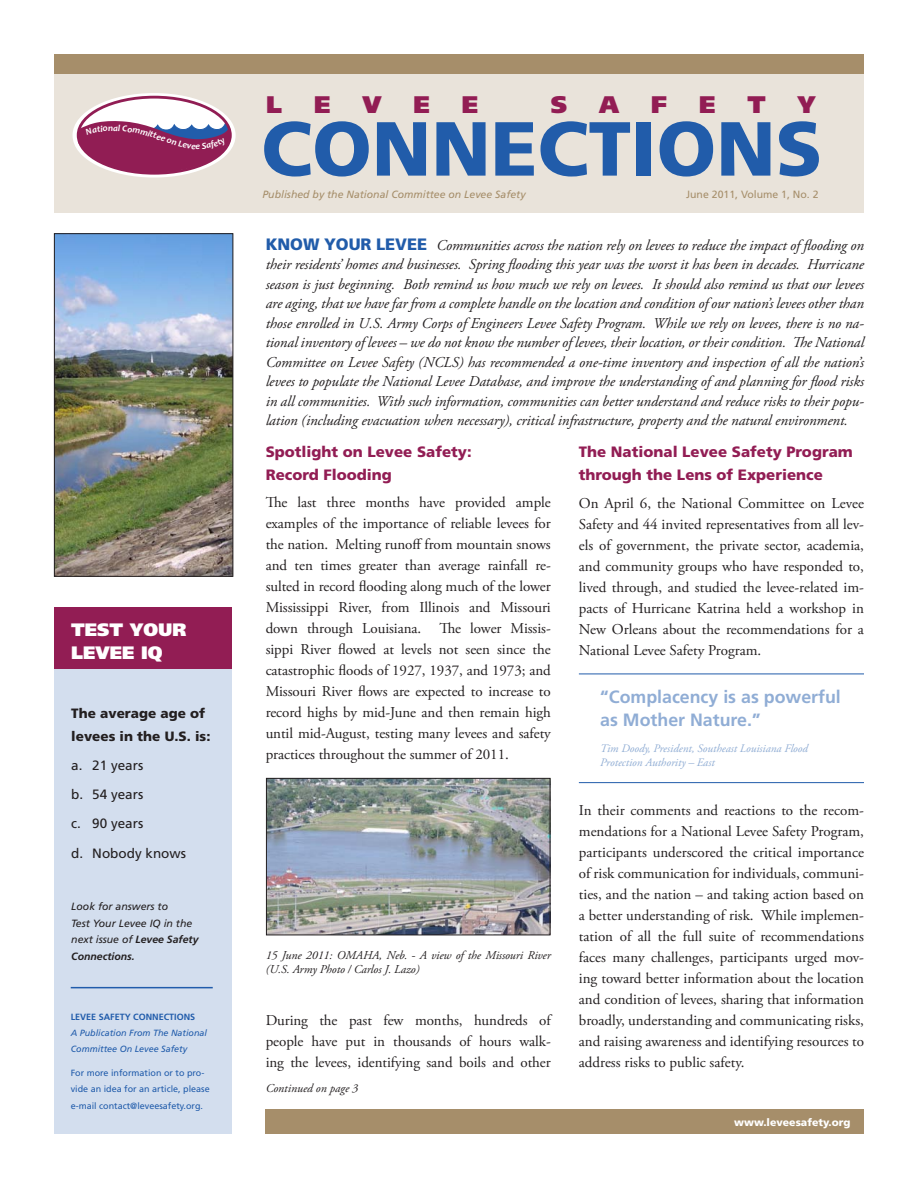
<style>
.page{position:relative;width:918px;height:1188px;background:#fff}
.page>*{position:absolute;margin:0;border:0;box-sizing:border-box;transform-origin:0 0}
.t1{font:900 76.5px "Frutiger";color:#215caa}
.t2{font:900 24px "Frutiger";color:#921d54}
.t3{font:900 18px/22.5px "Frutiger";color:#fff}
.sidebar{font:700 17.7px/22.8px "Frutiger";color:#90add5}
.text{font:15px/21px "Adobe Garamond Pro";letter-spacing:-.005em;color:#231f20;text-align:justify}
.t4{font:italic 15px/19.5px "Adobe Garamond Pro";letter-spacing:-.005em;color:#231f20;text-align:justify}
.sidebar-2{font:15px/21px "Adobe Garamond Pro";color:#231f20;text-align:justify}
.subheads{font:900 15px/22.5px "Frutiger";color:#921d54}
.t5{font:13.5px "Frutiger";color:#231f20}
.t6{font:900 13.5px/22.5px "Frutiger";color:#231f20}
.text-2{font:italic 12px/13.5px "Adobe Garamond Pro";letter-spacing:-.005em;color:#231f20}
.sidebar-3{font:italic 11.4px/14px "Adobe Garamond Pro";color:#90add4}
.t7{font:italic 10.5px/16.5px "Frutiger";color:#231f20}
.t8{font:italic 10.5px "Frutiger";color:#a68e6a}
.t9{font:10.5px "Frutiger";color:#a68e6a}
.t10{font:900 10.5px "Frutiger";color:#fff}
.t11{font:italic 700 9.15px "Candara";color:#fff}
.subheads-2{font:9px/16.5px "Frutiger";color:#215cab}
.subheads-3{font:italic 9px/16.5px "Frutiger";color:#215cab}
.s1{font-weight:700}
.s2{font-weight:700;font-style:normal}
.s3{font-family:"Frutiger";font-weight:900;font-style:normal;font-size:16.5px;color:#215caa}
</style>
<div class="page">
<div style="left:54px;top:608px;width:177px;height:526px;background:#d3deee"></div>
<div style="left:54px;top:72px;width:810px;height:141px;background:#e9e3da"></div>
<div style="left:54px;top:54px;width:810px;height:19px;background:#a68e6a"></div>
<div style="left:266px;top:1109px;width:598px;height:25px;background:#a68e6a"></div>
<svg style="left:74px;top:95px;width:160px;height:81px"></svg>
<div style="left:73px;top:93px;width:163px;height:85px;border:3px solid #fff;border-radius:50%"></div>
<div style="left:78px;top:97px;width:152px;height:76px;background:#fff;border-radius:50%"></div>
<div style="left:77px;top:96px;width:155px;height:79px;border:3px solid #911d54;border-radius:50%"></div>
<hr style="left:71px;top:987px;width:142px;height:1px;background:#215cab">
<div style="left:54px;top:608px;width:177px;height:61px;background:#921d54"></div>
<img style="left:268px;top:780px;width:280px;height:153px">
<div style="left:266px;top:778px;width:284px;height:157px;border:1px solid #231f20"></div>
<img style="left:56px;top:235px;width:175px;height:340px">
<div style="left:54px;top:233px;width:179px;height:344px;border:1px solid #231f20"></div>
<hr style="left:579px;top:674px;width:285px;height:1px;background:#215caa">
<hr style="left:579px;top:782px;width:285px;height:1px;background:#215caa">
<svg style="left:78px;top:120px;width:153px;height:53px"></svg>
<p class="t11" style="left:196px;top:140px;width:6px">e</p>
<p class="t3" style="left:71px;top:618px;width:117px">TEST YOUR<br>LEVEE IQ</p>
<p class="t6" style="left:71px;top:702px;width:141px">The average age of levees in the U.S. is:</p>
<p class="t5" style="left:71px;top:757px;width:74px">a. 21 years</p>
<p class="t5" style="left:71px;top:787px;width:74px">b. 54 years</p>
<p class="t5" style="left:71px;top:816px;width:74px">c. 90 years</p>
<p class="t5" style="left:71px;top:845px;width:116px">d. Nobody knows</p>
<p class="t7" style="left:71px;top:898px;width:129px">Look for answers to<br>Test Your Levee IQ in the next issue of <span class="s1">Levee Safety<br>Connections.</span></p>
<p class="subheads-3" style="left:71px;top:1008px;width:138px"><span class="s2">LEVEE SAFETY CONNECTIONS<br></span>A Publication From The National<br>Committee On Levee Safety</p>
<p class="subheads-2" style="left:71px;top:1064px;width:141px">For more information or to pro&shy;vide an idea for an article, please e-mail contact@leveesafety.org.</p>
<p class="t2" style="left:266px;top:90px;width:18px">L</p>
<p class="t2" style="left:314px;top:90px;width:18px">E</p>
<p class="t2" style="left:362px;top:90px;width:21px">V</p>
<p class="t2" style="left:413px;top:90px;width:18px">E</p>
<p class="t2" style="left:462px;top:90px;width:18px">E</p>
<p class="t2" style="left:551px;top:90px;width:18px">S</p>
<p class="t2" style="left:599px;top:90px;width:21px">A</p>
<p class="t2" style="left:651px;top:90px;width:18px">F</p>
<p class="t2" style="left:699px;top:90px;width:18px">E</p>
<p class="t2" style="left:747px;top:90px;width:20px">T</p>
<p class="t2" style="left:798px;top:90px;width:20px">Y</p>
<p class="t1" style="left:261px;top:103px;width:563px">CONNECTIONS</p>
<p class="t8" style="left:262px;top:188px;width:265px">Published by the National Committee on Levee Safety</p>
<p class="t9" style="left:686px;top:188px;width:134px">June 2011, Volume 1, No. 2</p>
<p class="t4" style="left:266px;top:236px;width:600px"><span class="s3">KNOW YOUR LEVEE</span> Communities across the nation rely on levees to reduce the impact of flooding on their residents’ homes and businesses. Spring flooding this year was the worst it has been in decades. Hurricane season is just beginning. Both remind us how much we rely on levees. It should also remind us that our levees are aging, that we have far from a complete handle on the location and condition of our nation’s levees other than those enrolled in U.S. Army Corps of Engineers Levee Safety Program. While we rely on levees, there is no na&shy;tional inventory of levees – we do not know the number of levees, their location, or their condition. The National Committee on Levee Safety (NCLS) has recommended a one-time inventory and inspection of all the nation’s levees to populate the National Levee Database, and improve the understanding of and planning for flood risks in all communities. With such information, communities can better understand and reduce risks to their popu&shy;lation (including evacuation when necessary), critical infrastructure, property and the natural environment.</p>
<p class="subheads" style="left:266px;top:440px;width:207px">Spotlight on Levee Safety:<br>Record Flooding</p>
<p class="text" style="left:266px;top:493px;width:287px">The last three months have provided ample examples of the importance of reliable levees for the nation. Melting runoff from mountain snows and ten times greater than average rainfall re&shy;sulted in record flooding along much of the lower Mississippi River, from Illinois and Missouri down through Louisiana. The lower Missis&shy;sippi River flowed at levels not seen since the catastrophic floods of 1927, 1937, and 1973; and Missouri River flows are expected to increase to record highs by mid-June and then remain high until mid-August, testing many levees and safety practices throughout the summer of 2011.</p>
<p class="text-2" style="left:266px;top:949px;width:287px">15 June 2011: OMAHA, Neb. - A view of the Missouri River (U.S. Army Photo / Carlos J. Lazo)</p>
<p class="text" style="left:266px;top:1010px;width:287px">During the past few months, hundreds of people have put in thousands of hours walk&shy;ing the levees, identifying sand boils and other</p>
<p class="text-2" style="left:266px;top:1082px;width:94px">Continued on page 3</p>
<p class="subheads" style="left:579px;top:441px;width:275px">The National Levee Safety Program through the Lens of Experience</p>
<p class="text" style="left:579px;top:493px;width:287px">On April 6, the National Committee on Levee Safety and 44 invited representatives from all lev&shy;els of government, the private sector, academia, and community groups who have responded to, lived through, and studied the levee-related im&shy;pacts of Hurricane Katrina held a workshop in New Orleans about the recommendations for a National Levee Safety Program.</p>
<p class="sidebar" style="left:600px;top:686px;width:242px">“Complacency is as powerful as Mother Nature.”</p>
<p class="sidebar-3" style="left:600px;top:741px;width:209px">Tim Doody, President, Southeast Louisiana Flood<br>Protection Authority – East</p>
<p class="sidebar-2" style="left:579px;top:800px;width:287px">In their comments and reactions to the recom&shy;mendations for a National Levee Safety Program, participants underscored the critical importance of risk communication for individuals, communi&shy;ties, and the nation – and taking action based on a better understanding of risk. While implemen&shy;tation of all the full suite of recommendations faces many challenges, participants urged mov&shy;ing toward better information about the location and condition of levees, sharing that information broadly, understanding and communicating risks, and raising awareness and identifying resources to address risks to public safety.</p>
<p class="t10" style="left:734px;top:1116px;width:118px">www.leveesafety.org</p>
</div>
